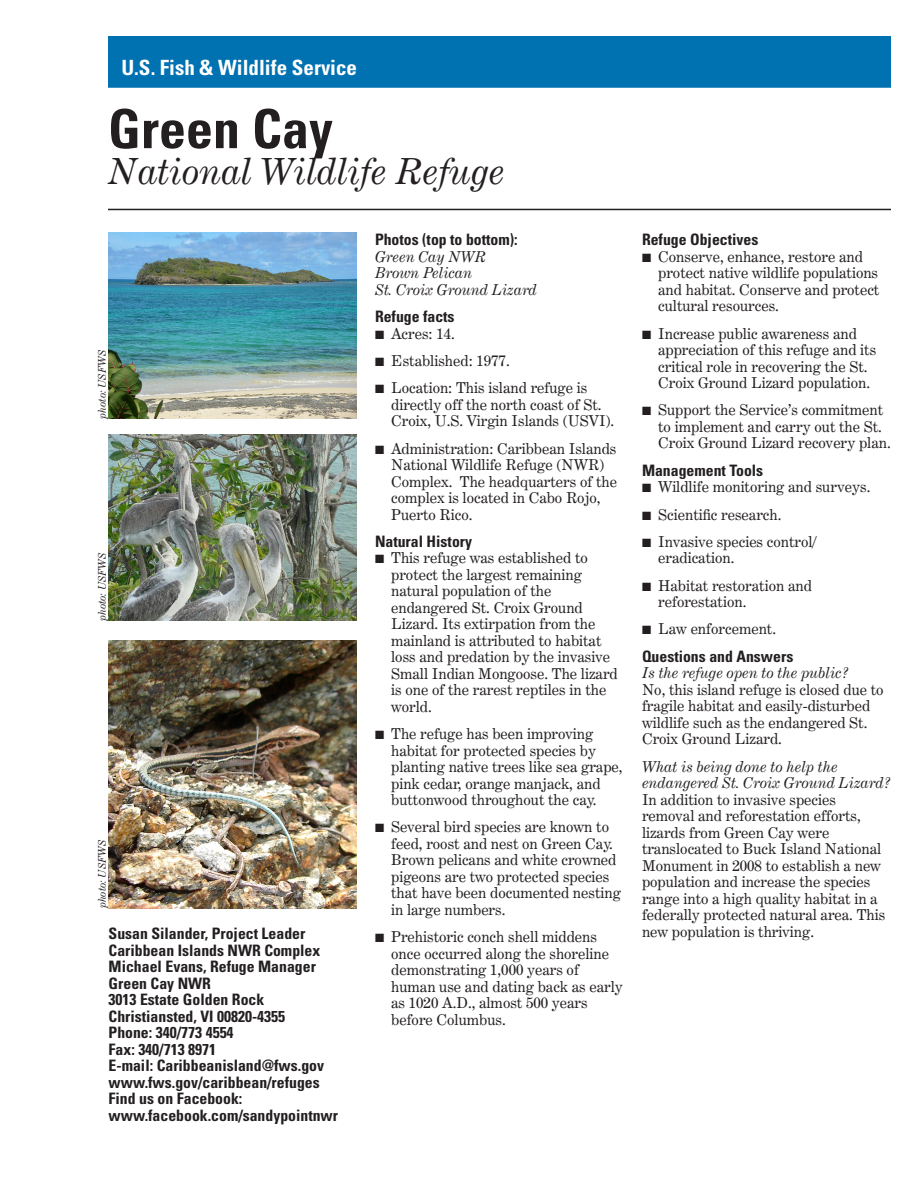
<style>
.page{position:relative;width:918px;height:1188px;background:#fff}
.page>*{position:absolute;margin:0;border:0;box-sizing:border-box;transform-origin:0 0}
.bold_sub{font:700 condensed 54px "Univers";color:#231f20}
.body{font:italic 36px "Century Expanded BT";color:#231f20}
.bold_sub-2{font:700 condensed 21px "Univers";color:#fff}
.bold_sub-3{font:700 condensed 15.75px "Univers";color:#231f20}
.body_indent_1{font:15px/16.5px "Century Expanded BT";color:#231f20}
.body-2{font:15px/16.5px "Century Expanded BT";color:#231f20}
.italic_sub{font:italic 15px/16.5px "Century Expanded BT";color:#231f20}
.italic_sub-2{font:italic 10.5px "Century Expanded BT";color:#231f20}
</style>
<div class="page">
<div style="left:108px;top:36px;width:783px;height:52px;background:#0071b1;border:2px solid #0071b1"></div>
<hr style="left:108px;top:209px;width:783px;height:1px;background:#231f20">
<img style="left:109px;top:233px;width:248px;height:185px">
<img style="left:109px;top:640px;width:248px;height:268px">
<img style="left:109px;top:435px;width:248px;height:186px">
<p class="bold_sub-2" style="left:122px;top:54px;width:237px">U.S. Fish &amp; Wildlife Service</p>
<p class="bold_sub" style="left:108px;top:96px;width:226px">Green Cay</p>
<p class="body" style="left:108px;top:149px;width:398px">National Wildlife Refuge</p>
<p class="bold_sub-3" style="left:375px;top:230px;width:144px">Photos (top to bottom):</p>
<p class="italic_sub" style="left:375px;top:248px;width:112px">Green Cay NWR</p>
<p class="italic_sub" style="left:375px;top:265px;width:99px">Brown Pelican</p>
<p class="italic_sub" style="left:375px;top:281px;width:163px">St. Croix Ground Lizard</p>
<p class="bold_sub-3" style="left:375px;top:307px;width:81px">Refuge facts</p>
<p class="body_indent_1" style="left:375px;top:325px;width:81px">■ Acres: 14.</p>
<p class="body_indent_1" style="left:375px;top:352px;width:136px">■ Established: 1977.</p>
<p class="body_indent_1" style="left:391px;top:380px;width:225px;text-indent:-16px">■ Location: This island refuge is directly off the north coast of St.<br>Croix, U.S. Virgin Islands (USVI).</p>
<p class="body_indent_1" style="left:391px;top:440px;width:227px;text-indent:-16px">■ Administration: Caribbean Islands<br>National Wildlife Refuge (NWR)<br>Complex. The headquarters of the complex is located in Cabo Rojo,<br>Puerto Rico.</p>
<p class="bold_sub-3" style="left:375px;top:532px;width:99px">Natural History</p>
<p class="body_indent_1" style="left:391px;top:550px;width:228px;text-indent:-16px">■ This refuge was established to protect the largest remaining natural population of the endangered St. Croix Ground<br>Lizard. Its extirpation from the mainland is attributed to habitat loss and predation by the invasive<br>Small Indian Mongoose. The lizard is one of the rarest reptiles in the world.</p>
<p class="body_indent_1" style="left:391px;top:725px;width:233px;text-indent:-16px">■ The refuge has been improving habitat for protected species by planting native trees like sea grape, pink cedar, orange manjack, and buttonwood throughout the cay.</p>
<p class="body_indent_1" style="left:391px;top:819px;width:231px;text-indent:-16px">■ Several bird species are known to feed, roost and nest on Green Cay.<br>Brown pelicans and white crowned pigeons are two protected species that have been documented nesting in large numbers.</p>
<p class="body_indent_1" style="left:391px;top:929px;width:233px;text-indent:-16px">■ Prehistoric conch shell middens once occurred along the shoreline demonstrating 1,000 years of human use and dating back as early as 1020 A.D., almost 500 years before Columbus.</p>
<p class="bold_sub-3" style="left:642px;top:230px;width:118px">Refuge Objectives</p>
<p class="body_indent_1" style="left:658px;top:248px;width:223px;text-indent:-16px">■ Conserve, enhance, restore and protect native wildlife populations and habitat. Conserve and protect cultural resources.</p>
<p class="body_indent_1" style="left:658px;top:325px;width:220px;text-indent:-16px">■ Increase public awareness and appreciation of this refuge and its critical role in recovering the St.<br>Croix Ground Lizard population.</p>
<p class="body_indent_1" style="left:658px;top:402px;width:234px;text-indent:-16px">■ Support the Service’s commitment to implement and carry out the St.<br>Croix Ground Lizard recovery plan.</p>
<p class="bold_sub-3" style="left:642px;top:461px;width:123px">Management Tools</p>
<p class="body_indent_1" style="left:642px;top:479px;width:230px">■ Wildlife monitoring and surveys.</p>
<p class="body_indent_1" style="left:642px;top:506px;width:141px">■ Scientific research.</p>
<p class="body_indent_1" style="left:658px;top:533px;width:160px;text-indent:-16px">■ Invasive species control/ eradication.</p>
<p class="body_indent_1" style="left:658px;top:577px;width:155px;text-indent:-16px">■ Habitat restoration and reforestation.</p>
<p class="body_indent_1" style="left:642px;top:621px;width:136px">■ Law enforcement.</p>
<p class="bold_sub-3" style="left:642px;top:647px;width:153px">Questions and Answers</p>
<p class="italic_sub" style="left:642px;top:665px;width:208px">Is the refuge open to the public?</p>
<p class="body-2" style="left:642px;top:681px;width:243px">No, this island refuge is closed due to fragile habitat and easily-disturbed wildlife such as the endangered St.<br>Croix Ground Lizard.</p>
<p class="italic_sub" style="left:642px;top:758px;width:250px">What is being done to help the endangered St. Croix Ground Lizard?</p>
<p class="body-2" style="left:642px;top:791px;width:245px">In addition to invasive species removal and reforestation efforts, lizards from Green Cay were translocated to Buck Island National Monument in 2008 to establish a new population and increase the species range into a high quality habitat in a federally protected natural area. This</p>
<p class="italic_sub-2" style="left:96px;top:418px;width:70px;rotate:-90deg">photo: USFWS</p>
<p class="italic_sub-2" style="left:96px;top:621px;width:70px;rotate:-90deg">photo: USFWS</p>
<p class="italic_sub-2" style="left:96px;top:908px;width:70px;rotate:-90deg">photo: USFWS</p>
<p class="bold_sub-3" style="left:109px;top:924px;width:198px">Susan Silander, Project Leader</p>
<p class="body-2" style="left:642px;top:923px;width:174px">new population is thriving.</p>
<p class="bold_sub-3" style="left:109px;top:940px;width:213px">Caribbean Islands NWR Complex</p>
<p class="bold_sub-3" style="left:109px;top:957px;width:209px">Michael Evans, Refuge Manager</p>
<p class="bold_sub-3" style="left:109px;top:973px;width:104px">Green Cay NWR</p>
<p class="bold_sub-3" style="left:109px;top:990px;width:157px">3013 Estate Golden Rock</p>
<p class="bold_sub-3" style="left:109px;top:1006px;width:178px">Christiansted, VI 00820-4355</p>
<p class="bold_sub-3" style="left:109px;top:1023px;width:127px">Phone: 340/773 4554</p>
<p class="bold_sub-3" style="left:109px;top:1039px;width:109px">Fax: 340/713 8971</p>
<p class="bold_sub-3" style="left:109px;top:1056px;width:217px">E-mail: Caribbeanisland@fws.gov</p>
<p class="bold_sub-3" style="left:109px;top:1072px;width:213px">www.fws.gov/caribbean/refuges</p>
<p class="bold_sub-3" style="left:109px;top:1089px;width:135px">Find us on Facebook:</p>
<p class="bold_sub-3" style="left:109px;top:1105px;width:231px">www.facebook.com/sandypointnwr</p>
</div>
